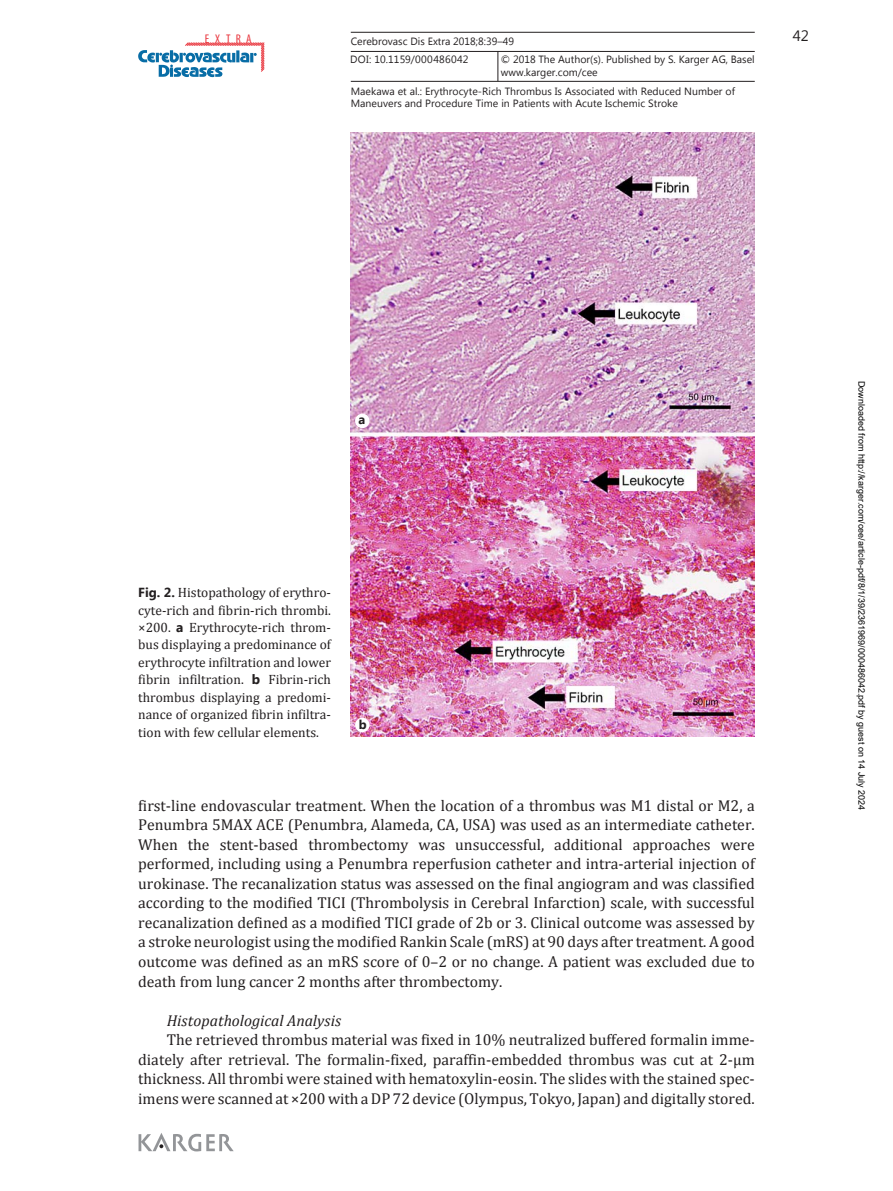
<style>
.page{position:relative;width:893px;height:1191px;background:#fff}
.page>*{position:absolute;margin:0;border:0;box-sizing:border-box;transform-origin:0 0}
.t1{font:15.75px/19.5px "Cambria";color:#231f20;text-align:justify}
.t2{font:italic 15.75px "Cambria";color:#231f20}
.t3{font:15px "Segoe UI";color:#231f20}
.t4{font:13.5px/17.4px "Cambria";color:#231f20;text-align:justify}
.t5{font:700 12.75px "Segoe UI";color:#231f20}
.t6{font:condensed 12.6px "Myriad Pro";letter-spacing:.445em;color:#e93840}
.t7{font:10.5px/12px "Segoe UI";letter-spacing:.005em;color:#231f20}
.t8{font:10.5px "Segoe UI";letter-spacing:.025em;color:#231f20}
.t9{font:9px "Arial";color:#000}
.s1{font-family:"Segoe UI";font-weight:700;font-size:13.2px}
.s2{font-family:"Segoe UI";font-weight:700}
</style>
<div class="page">
<svg style="left:138px;top:42px;width:127px;height:35px"></svg>
<hr style="left:351px;top:51px;width:404px;height:1px;background:#231f20">
<hr style="left:351px;top:81px;width:404px;height:1px;background:#231f20">
<hr style="left:497px;top:51px;width:1px;height:30px;background:#231f20">
<hr style="left:351px;top:32px;width:404px;height:1px;background:#231f20">
<svg style="left:139px;top:1133px;width:95px;height:18px"></svg>
<img style="left:351px;top:132px;width:404px;height:604px">
<div style="left:355px;top:414px;width:15px;height:14px;background:#fff;border-radius:50%"></div>
<div style="left:355px;top:717px;width:15px;height:15px;background:#fff;border-radius:50%"></div>
<p class="t6" style="left:205px;top:31px;width:48px">EXTRA</p>
<p class="t7" style="left:351px;top:34px;width:165px">Cerebrovasc Dis Extra 2018;8:39–49</p>
<p class="t8" style="left:350px;top:52px;width:120px">DOI: 10.1159/000486042</p>
<p class="t7" style="left:501px;top:53px;width:255px">© 2018 The Author(s). Published by S. Karger AG, Basel</p>
<p class="t7" style="left:501px;top:65px;width:98px">www.karger.com/cee</p>
<p class="t7" style="left:351px;top:85px;width:386px">Maekawa et al.: Erythrocyte-Rich Thrombus Is Associated with Reduced Number of<br>Maneuvers and Procedure Time in Patients with Acute Ischemic Stroke</p>
<p class="t3" style="left:793px;top:25px;width:18px">42</p>
<p class="t5" style="left:359px;top:410px;width:8px">a</p>
<p class="t4" style="left:138px;top:583px;width:194px"><span class="s1">Fig. 2.</span> Histopathology of erythro&shy;cyte-rich and fibrin-rich thrombi. ×200. <span class="s2">a</span> Erythrocyte-rich throm&shy;bus displaying a predominance of erythrocyte infiltration and lower fibrin infiltration. <span class="s2">b</span> Fibrin-rich thrombus displaying a predomi&shy;nance of organized fibrin infiltra&shy;tion with few cellular elements.</p>
<p class="t5" style="left:359px;top:715px;width:9px">b</p>
<p class="t1" style="left:138px;top:795px;width:618px">first-line endovascular treatment. When the location of a thrombus was M1 distal or M2, a Penumbra 5MAX ACE (Penumbra, Alameda, CA, USA) was used as an intermediate catheter.<br>When the stent-based thrombectomy was unsuccessful, additional approaches were performed, including using a Penumbra reperfusion catheter and intra-arterial injection of urokinase. The recanalization status was assessed on the final angiogram and was classified according to the modified TICI (Thrombolysis in Cerebral Infarction) scale, with successful recanalization defined as a modified TICI grade of 2b or 3. Clinical outcome was assessed by a stroke neurologist using the modified Rankin Scale (mRS) at 90 days after treatment. A good outcome was defined as an mRS score of 0–2 or no change. A patient was excluded due to death from lung cancer 2 months after thrombectomy.</p>
<p class="t2" style="left:167px;top:1009px;width:176px">Histopathological Analysis</p>
<p class="t1" style="left:138px;top:1030px;width:618px;text-indent:29px">The retrieved thrombus material was fixed in 10% neutralized buffered formalin imme&shy;diately after retrieval. The formalin-fixed, paraffin-embedded thrombus was cut at 2-μm thickness. All thrombi were stained with hematoxylin-eosin. The slides with the stained spec&shy;imens were scanned at ×200 with a DP 72 device (Olympus, Tokyo, Japan) and digitally stored.</p>
<p class="t9" style="left:865px;top:381px;width:431px;rotate:90deg">Downloaded from http://karger.com/cee/article-pdf/8/1/39/2361969/000486042.pdf by guest on 14 July 2024</p>
</div>
